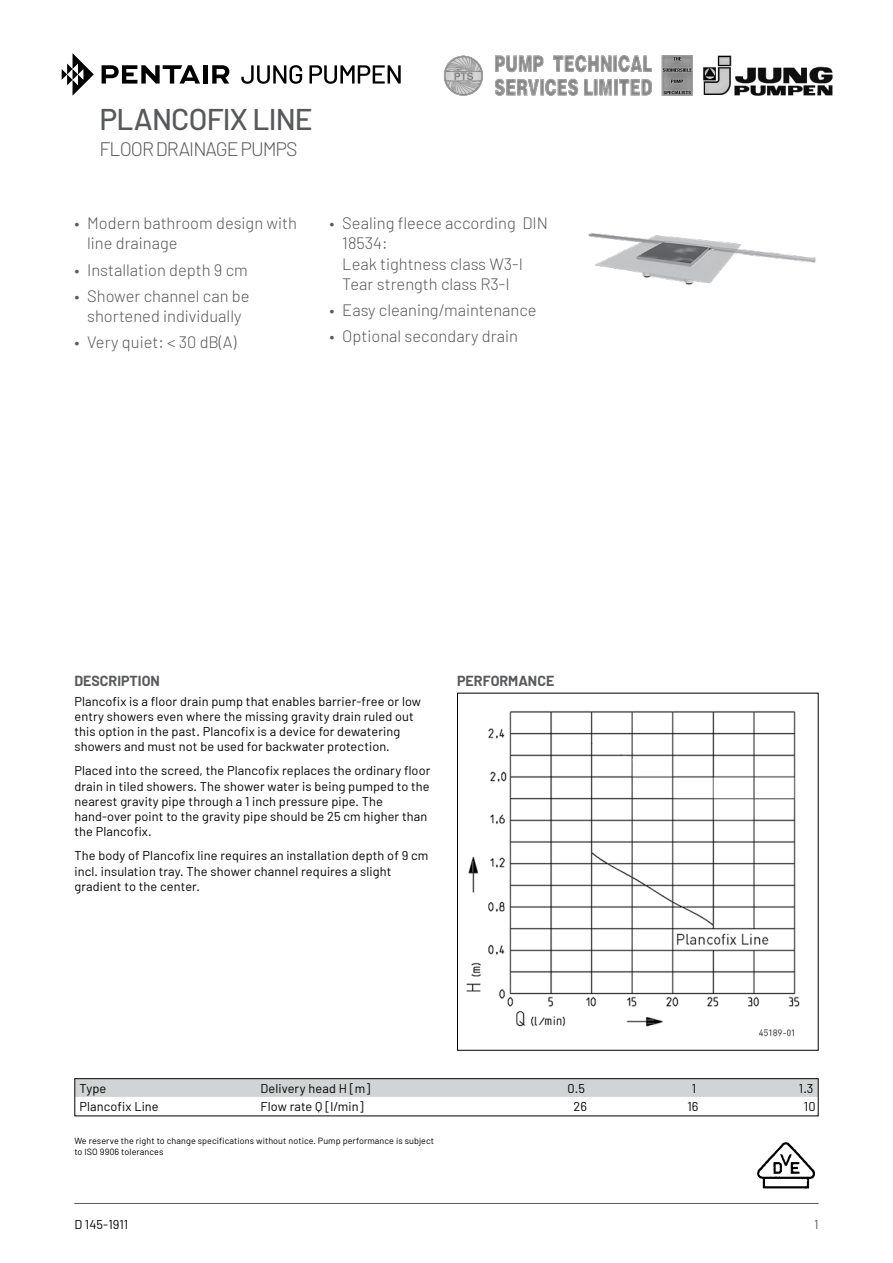
<style>
.page{position:relative;width:893px;height:1263px;background:#fff}
.page>*{position:absolute;margin:0;border:0;box-sizing:border-box;transform-origin:0 0}
.t1{font:500 30px "Barlow";letter-spacing:-.025em;color:#58595b}
.t2{font:300 19.5px "Barlow";letter-spacing:-.05em;color:#58595b}
.t3{font:300 16.5px/20.2px "Barlow";color:#58595b}
.t4{font:700 14.25px "Barlow";color:#58595b}
.t5{font:12.75px/15.3px "Barlow";letter-spacing:.01em;color:#000}
.t6{font:12.75px "Barlow";color:#58595b}
.t7{font:9px/10.8px "Barlow";letter-spacing:.01em;color:#000}
</style>
<div class="page">
<hr style="left:74px;top:1203px;width:745px;height:1px;background:#58595b">
<img style="left:588px;top:233px;width:228px;height:53px">
<img style="left:466px;top:711px;width:334px;height:326px">
<div style="left:457px;top:693px;width:362px;height:358px;border:1px solid #000"></div>
<div style="left:76px;top:1080px;width:741px;height:17px;background:#d1d3d4"></div>
<div style="left:74px;top:1078px;width:745px;height:38px;border:1px solid #000"></div>
<img style="left:757px;top:1142px;width:58px;height:47px">
<svg style="left:241px;top:65px;width:61px;height:19px"></svg>
<svg style="left:309px;top:65px;width:92px;height:19px"></svg>
<svg style="left:62px;top:53px;width:32px;height:43px"></svg>
<svg style="left:102px;top:65px;width:98px;height:19px"></svg>
<hr style="left:203px;top:65px;width:4px;height:19px;background:#000">
<svg style="left:212px;top:65px;width:17px;height:19px"></svg>
<img style="left:444px;top:55px;width:389px;height:41px">
<h1 class="t1" style="left:99px;top:101px;width:215px">PLANCOFIX LINE</h1>
<h2 class="t2" style="left:99px;top:136px;width:199px">FLOOR DRAINAGE PUMPS</h2>
<p class="t3" style="left:87px;top:213px;width:211px;text-indent:-13px">• Modern bathroom design with line drainage</p>
<p class="t3" style="left:74px;top:259px;width:175px">• Installation depth 9 cm</p>
<p class="t3" style="left:74px;top:285px;width:177px;text-align:center">• Shower channel can be shortened individually</p>
<p class="t3" style="left:74px;top:332px;width:164px">• Very quiet: &lt; 30 dB(A)</p>
<p class="t3" style="left:342px;top:213px;width:207px;text-indent:-13px">• Sealing fleece according DIN<br>18534:<br>Leak tightness class W3-I<br>Tear strength class R3-I</p>
<p class="t3" style="left:330px;top:300px;width:209px">• Easy cleaning/maintenance</p>
<p class="t3" style="left:330px;top:326px;width:190px">• Optional secondary drain</p>
<p class="t4" style="left:74px;top:672px;width:87px">DESCRIPTION</p>
<p class="t4" style="left:457px;top:672px;width:99px">PERFORMANCE</p>
<p class="t5" style="left:74px;top:693px;width:348px">Plancofix is a floor drain pump that enables barrier-free or low entry showers even where the missing gravity drain ruled out this option in the past. Plancofix is a device for dewatering showers and must not be used for backwater protection.</p>
<p class="t5" style="left:74px;top:763px;width:358px">Placed into the screed, the Plancofix replaces the ordinary floor drain in tiled showers. The shower water is being pumped to the nearest gravity pipe through a 1 inch pressure pipe. The hand-over point to the gravity pipe should be 25 cm higher than the Plancofix.</p>
<p class="t5" style="left:74px;top:848px;width:355px">The body of Plancofix line requires an installation depth of 9 cm incl. insulation tray. The shower channel requires a slight gradient to the center.</p>
<p class="t5" style="left:79px;top:1080px;width:28px">Type</p>
<p class="t5" style="left:260px;top:1080px;width:111px">Delivery head H [m]</p>
<p class="t5" style="left:567px;top:1080px;width:19px">0.5</p>
<p class="t5" style="left:692px;top:1080px;width:6px">1</p>
<p class="t5" style="left:799px;top:1080px;width:16px">1.3</p>
<p class="t5" style="left:79px;top:1098px;width:81px">Plancofix Line</p>
<p class="t5" style="left:260px;top:1098px;width:105px">Flow rate Q [l/min]</p>
<p class="t5" style="left:574px;top:1098px;width:15px">26</p>
<p class="t5" style="left:687px;top:1098px;width:13px">16</p>
<p class="t5" style="left:804px;top:1098px;width:13px">10</p>
<p class="t7" style="left:74px;top:1135px;width:361px">We reserve the right to change specifications without notice. Pump performance is subject to ISO 9906 tolerances</p>
<p class="t5" style="left:74px;top:1216px;width:55px">D 145-1911</p>
<p class="t6" style="left:814px;top:1216px;width:6px">1</p>
</div>
